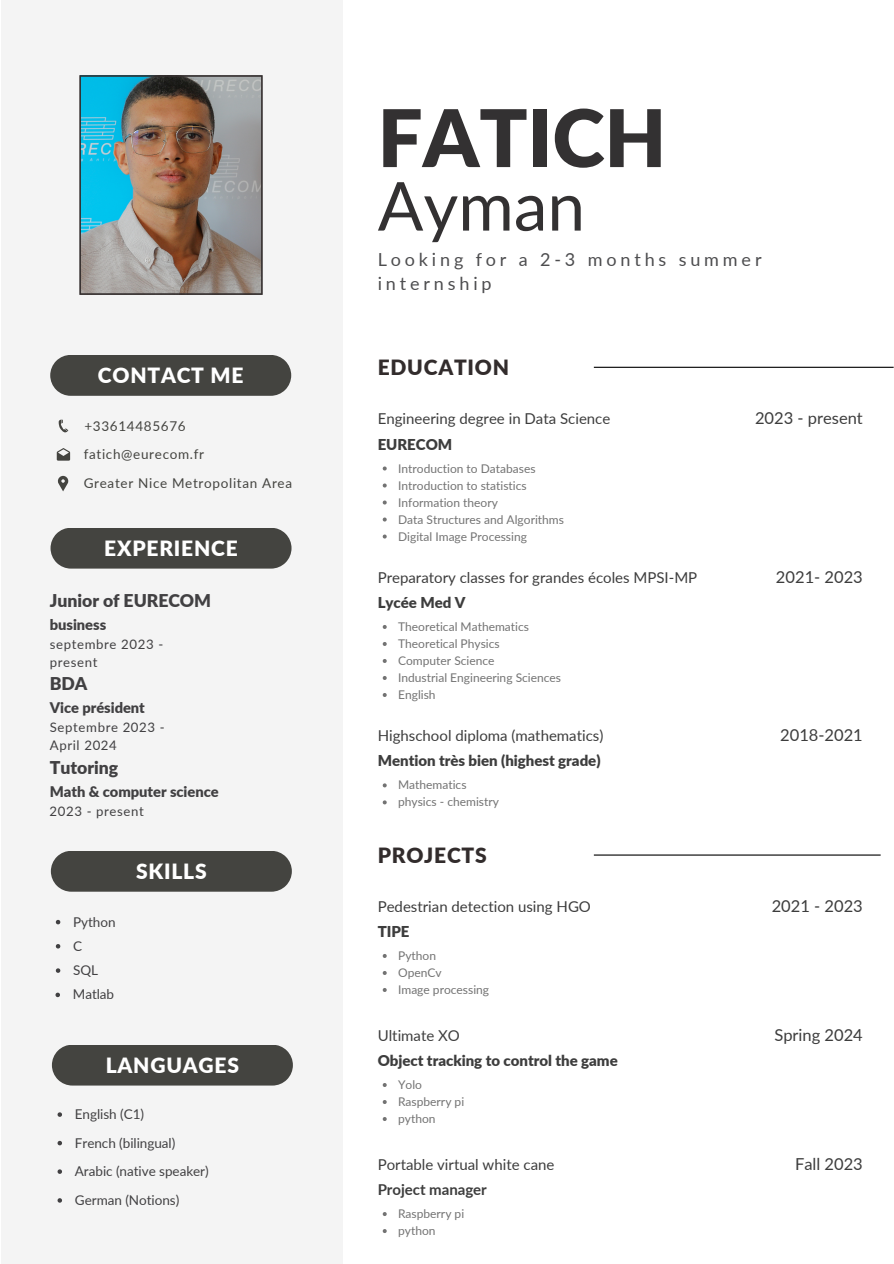
<style>
.page{position:relative;width:894px;height:1264px;background:#fff}
.page>*{position:absolute;margin:0;border:0;box-sizing:border-box;transform-origin:0 0}
.t1{font:900 79.5px "Lato";color:#333132}
.t2{font:67.5px "Lato";color:#333132}
.t3{font:900 21px "Lato";letter-spacing:.035em;color:#fff}
.t4{font:900 21px "Lato";letter-spacing:.035em;color:#322c2c}
.t5{font:18px/24.8px "Lato";letter-spacing:.215em;color:#4d4d4f}
.t6{font:900 17.55px "Lato";letter-spacing:-.005em;color:#414042}
.t7{font:16.5px "Lato";color:#3d3d3d}
.t8{font:15px "Lato";color:#3d3d3d}
.t9{font:900 15px "Lato";color:#3d3d3d}
.t10{font:700 15px "Lato";color:#3d3d3d}
.t11{font:900 14.7px "Lato";letter-spacing:-.005em;color:#414042}
.t12{font:13.5px "Lato";letter-spacing:-.005em;color:#414042}
.t13{font:13.5px "Lato";letter-spacing:.05em;color:#444440}
.t14{font:13.2px/17.5px "Lato";letter-spacing:.045em;color:#414042}
.t15{font:12px "Lato";color:#737373}
</style>
<div class="page">
<div style="left:2px;top:0;width:341px;height:1263px;background:#f4f4f4"></div>
<div style="left:50px;top:355px;width:241px;height:41px;background:#444440"></div>
<div style="left:50px;top:528px;width:241px;height:40px;background:#444440"></div>
<div style="left:51px;top:851px;width:241px;height:40px;background:#444440"></div>
<svg style="left:58px;top:476px;width:10px;height:15px"></svg>
<svg style="left:57px;top:448px;width:13px;height:12px"></svg>
<svg style="left:59px;top:419px;width:9px;height:13px"></svg>
<hr style="left:593px;top:367px;width:300px;height:1px;background:#000">
<hr style="left:593px;top:854px;width:287px;height:1px;background:#000">
<img style="left:79px;top:75px;width:183px;height:220px">
<svg style="left:382px;top:466px;width:4px;height:4px"></svg>
<svg style="left:382px;top:483px;width:4px;height:4px"></svg>
<svg style="left:382px;top:500px;width:4px;height:4px"></svg>
<svg style="left:382px;top:517px;width:4px;height:4px"></svg>
<svg style="left:382px;top:534px;width:4px;height:4px"></svg>
<svg style="left:382px;top:625px;width:4px;height:4px"></svg>
<svg style="left:382px;top:642px;width:4px;height:4px"></svg>
<svg style="left:382px;top:659px;width:4px;height:4px"></svg>
<svg style="left:382px;top:676px;width:4px;height:4px"></svg>
<svg style="left:382px;top:693px;width:4px;height:4px"></svg>
<svg style="left:382px;top:783px;width:4px;height:4px"></svg>
<svg style="left:382px;top:800px;width:4px;height:4px"></svg>
<svg style="left:56px;top:919px;width:4px;height:5px"></svg>
<svg style="left:56px;top:944px;width:4px;height:4px"></svg>
<svg style="left:55px;top:992px;width:5px;height:5px"></svg>
<svg style="left:56px;top:968px;width:4px;height:4px"></svg>
<div style="left:52px;top:1045px;width:241px;height:40px;background:#444440"></div>
<svg style="left:57px;top:1112px;width:5px;height:4px"></svg>
<svg style="left:57px;top:1140px;width:5px;height:5px"></svg>
<svg style="left:57px;top:1169px;width:5px;height:4px"></svg>
<svg style="left:57px;top:1198px;width:5px;height:4px"></svg>
<p class="t3" style="left:98px;top:362px;width:147px">CONTACT ME</p>
<p class="t13" style="left:84px;top:417px;width:103px">+33614485676</p>
<p class="t13" style="left:84px;top:446px;width:122px">fatich@eurecom.fr</p>
<p class="t13" style="left:84px;top:475px;width:210px">Greater Nice Metropolitan Area</p>
<p class="t3" style="left:104px;top:535px;width:135px">EXPERIENCE</p>
<p class="t6" style="left:50px;top:589px;width:163px">Junior of EURECOM</p>
<h3 class="t11" style="left:50px;top:615px;width:58px">business</h3>
<p class="t14" style="left:50px;top:635px;width:115px">septembre 2023 - present</p>
<h4 class="t6" style="left:50px;top:672px;width:39px">BDA</h4>
<h5 class="t11" style="left:50px;top:698px;width:96px">Vice président</h5>
<h5 class="t14" style="left:50px;top:718px;width:116px">Septembre 2023 -<br>April 2024</h5>
<p class="t6" style="left:50px;top:756px;width:70px">Tutoring</p>
<p class="t11" style="left:50px;top:782px;width:170px">Math &amp; computer science</p>
<p class="t14" style="left:50px;top:802px;width:96px">2023 - present</p>
<p class="t12" style="left:73px;top:913px;width:44px">Python</p>
<p class="t12" style="left:73px;top:937px;width:11px">C</p>
<h6 class="t12" style="left:73px;top:986px;width:43px">Matlab</h6>
<p class="t12" style="left:73px;top:961px;width:26px">SQL</p>
<p class="t3" style="left:136px;top:858px;width:72px">SKILLS</p>
<p class="t3" style="left:106px;top:1052px;width:135px">LANGUAGES</p>
<p class="t12" style="left:75px;top:1105px;width:71px">English (C1)</p>
<p class="t12" style="left:75px;top:1134px;width:102px">French (bilingual)</p>
<p class="t12" style="left:75px;top:1162px;width:135px">Arabic (native speaker)</p>
<h6 class="t12" style="left:75px;top:1191px;width:106px">German (Notions)</h6>
<p class="t1" style="left:377px;top:89px;width:290px">FATICH</p>
<p class="t2" style="left:377px;top:164px;width:209px">Ayman</p>
<p class="t5" style="left:377px;top:246px;width:385px">Looking for a 2-3 months summer internship</p>
<p class="t4" style="left:377px;top:354px;width:133px">EDUCATION</p>
<p class="t8" style="left:377px;top:409px;width:234px">Engineering degree in Data Science</p>
<p class="t15" style="left:398px;top:460px;width:139px">Introduction to Databases</p>
<p class="t15" style="left:398px;top:477px;width:130px">Introduction to statistics</p>
<h3 class="t15" style="left:398px;top:494px;width:101px">Information theory</h3>
<p class="t15" style="left:398px;top:511px;width:167px">Data Structures and Algorithms</p>
<p class="t15" style="left:398px;top:528px;width:130px">Digital Image Processing</p>
<p class="t9" style="left:377px;top:435px;width:76px">EURECOM</p>
<h1 class="t8" style="left:377px;top:568px;width:321px">Preparatory classes for grandes écoles MPSI-MP</h1>
<h2 class="t15" style="left:398px;top:619px;width:132px">Theoretical Mathematics</h2>
<h6 class="t15" style="left:398px;top:636px;width:103px">Theoretical Physics</h6>
<h3 class="t15" style="left:398px;top:653px;width:98px">Computer Science</h3>
<p class="t15" style="left:398px;top:670px;width:164px">Industrial Engineering Sciences</p>
<h6 class="t15" style="left:398px;top:687px;width:39px">English</h6>
<p class="t9" style="left:377px;top:593px;width:89px">Lycée Med V</p>
<p class="t8" style="left:377px;top:726px;width:227px">Highschool diploma (mathematics)</p>
<p class="t15" style="left:398px;top:777px;width:70px">Mathematics</p>
<p class="t15" style="left:398px;top:794px;width:102px">physics - chemistry</p>
<p class="t9" style="left:377px;top:751px;width:224px">Mention très bien (highest grade)</p>
<h3 class="t4" style="left:377px;top:842px;width:111px">PROJECTS</h3>
<p class="t8" style="left:377px;top:896px;width:215px">Pedestrian detection using HGO</p>
<h6 class="t15" style="left:398px;top:948px;width:39px">Python</h6>
<p class="t15" style="left:398px;top:965px;width:45px">OpenCv</p>
<p class="t15" style="left:398px;top:982px;width:93px">Image processing</p>
<p class="t9" style="left:377px;top:922px;width:33px">TIPE</p>
<p class="t8" style="left:377px;top:1025px;width:84px">Ultimate XO</p>
<h6 class="t15" style="left:398px;top:1077px;width:25px">Yolo</h6>
<p class="t15" style="left:398px;top:1094px;width:68px">Raspberry pi</p>
<p class="t15" style="left:398px;top:1111px;width:39px">python</p>
<h3 class="t9" style="left:377px;top:1051px;width:241px">Object tracking to control the game</h3>
<p class="t8" style="left:377px;top:1154px;width:178px">Portable virtual white cane</p>
<h6 class="t15" style="left:398px;top:1206px;width:68px">Raspberry pi</h6>
<p class="t15" style="left:398px;top:1223px;width:39px">python</p>
<p class="t10" style="left:377px;top:1180px;width:111px">Project manager</p>
<h3 class="t7" style="left:754px;top:408px;width:109px">2023 - present</h3>
<p class="t7" style="left:775px;top:566px;width:88px">2021- 2023</p>
<p class="t7" style="left:780px;top:725px;width:84px">2018-2021</p>
<p class="t7" style="left:771px;top:895px;width:93px">2021 - 2023</p>
<p class="t7" style="left:774px;top:1024px;width:90px">Spring 2024</p>
<p class="t7" style="left:794px;top:1153px;width:69px">Fall 2023</p>
</div>
